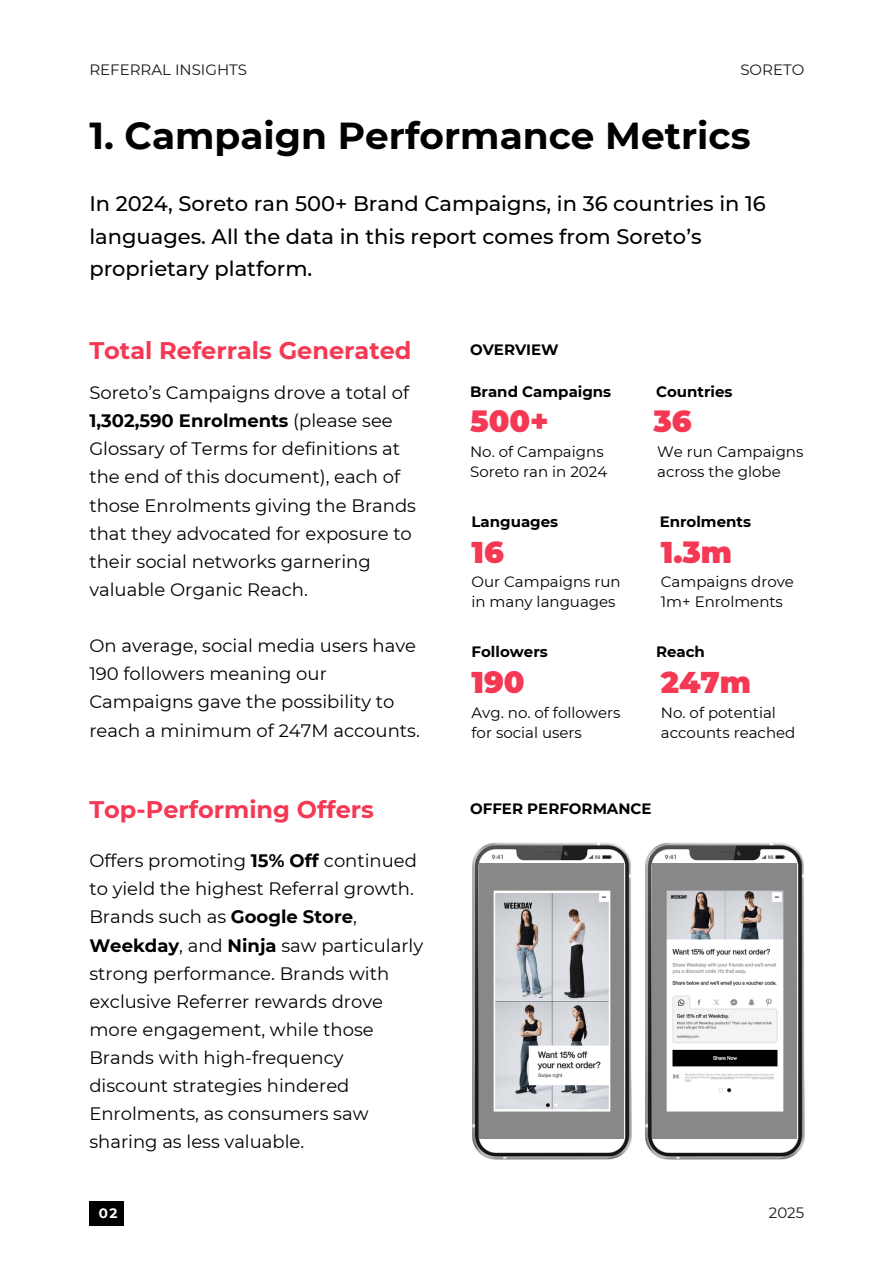
<style>
.page{position:relative;width:894px;height:1264px;background:#fff}
.page>*{position:absolute;margin:0;border:0;box-sizing:border-box;transform-origin:0 0}
.t1{font:700 37.5px "Montserrat";color:#000}
.t2{font:900 30px "Montserrat";color:#f53854}
.t3{font:700 24px "Montserrat";color:#f53854}
.t4{font:500 21px/32.7px "Montserrat";color:#000}
.t5{font:18px/28.2px "Montserrat";color:#000}
.t6{font:15px/20.2px "Montserrat";color:#000}
.t7{font:700 15px "Montserrat";color:#000}
.t8{font:15px "Montserrat";color:#181617}
.t9{font:700 13.5px "Montserrat";color:#fff}
.s1{font-weight:700}
</style>
<div class="page">
<div style="left:89px;top:1201px;width:35px;height:24px;background:#000"></div>
<img style="left:472px;top:842px;width:159px;height:317px">
<img style="left:479px;top:863px;width:144px;height:275px">
<img style="left:645px;top:842px;width:159px;height:317px">
<img style="left:652px;top:863px;width:144px;height:275px">
<p class="t8" style="left:89px;top:60px;width:159px">REFERRAL INSIGHTS</p>
<h2 class="t8" style="left:740px;top:60px;width:65px">SORETO</h2>
<h5 class="t1" style="left:89px;top:113px;width:662px">1. Campaign Performance Metrics</h5>
<h6 class="t4" style="left:89px;top:187px;width:677px">In 2024, Soreto ran 500+ Brand Campaigns, in 36 countries in 16 languages. All the data in this report comes from Soreto’s proprietary platform.</h6>
<h5 class="t3" style="left:89px;top:336px;width:323px">Total Referrals Generated</h5>
<p class="t5" style="left:89px;top:378px;width:328px">Soreto’s Campaigns drove a total of <span class="s1">1,302,590 Enrolments</span> (please see Glossary of Terms for definitions at the end of this document), each of those Enrolments giving the Brands that they advocated for exposure to their social networks garnering valuable Organic Reach.</p>
<p class="t5" style="left:89px;top:631px;width:332px">On average, social media users have<br>190 followers meaning our<br>Campaigns gave the possibility to reach a minimum of 247M accounts.</p>
<p class="t3" style="left:89px;top:794px;width:286px">Top-Performing Offers</p>
<p class="t5" style="left:89px;top:846px;width:335px">Offers promoting <span class="s1">15% Off</span> continued to yield the highest Referral growth.<br>Brands such as <span class="s1">Google Store</span>,<br><span class="s1">Weekday</span>, and <span class="s1">Ninja</span> saw particularly strong performance. Brands with exclusive Referrer rewards drove more engagement, while those<br>Brands with high-frequency discount strategies hindered<br>Enrolments, as consumers saw sharing as less valuable.</p>
<p class="t9" style="left:99px;top:1204px;width:20px">02</p>
<p class="t7" style="left:470px;top:341px;width:90px">OVERVIEW</p>
<h1 class="t7" style="left:470px;top:382px;width:143px">Brand Campaigns</h1>
<p class="t2" style="left:470px;top:403px;width:80px">500+</p>
<h3 class="t7" style="left:655px;top:382px;width:78px">Countries</h3>
<h4 class="t2" style="left:653px;top:403px;width:40px">36</h4>
<p class="t6" style="left:470px;top:441px;width:139px">No. of Campaigns<br>Soreto ran in 2024</p>
<p class="t6" style="left:657px;top:441px;width:148px">We run Campaigns across the globe</p>
<p class="t7" style="left:471px;top:512px;width:88px">Languages</p>
<h2 class="t2" style="left:471px;top:534px;width:34px">16</h2>
<h2 class="t7" style="left:659px;top:512px;width:93px">Enrolments</h2>
<p class="t2" style="left:660px;top:534px;width:73px">1.3m</p>
<p class="t6" style="left:471px;top:571px;width:151px">Our Campaigns run in many languages</p>
<p class="t6" style="left:660px;top:571px;width:135px">Campaigns drove<br>1m+ Enrolments</p>
<p class="t7" style="left:471px;top:643px;width:78px">Followers</p>
<h2 class="t2" style="left:471px;top:664px;width:55px">190</h2>
<h5 class="t7" style="left:655px;top:643px;width:50px">Reach</h5>
<h3 class="t2" style="left:660px;top:664px;width:92px">247m</h3>
<h6 class="t6" style="left:471px;top:702px;width:150px">Avg. no. of followers for social users</h6>
<p class="t6" style="left:660px;top:702px;width:136px">No. of potential accounts reached</p>
<p class="t7" style="left:470px;top:799px;width:183px">OFFER PERFORMANCE</p>
<p class="t8" style="left:768px;top:1203px;width:37px">2025</p>
</div>
